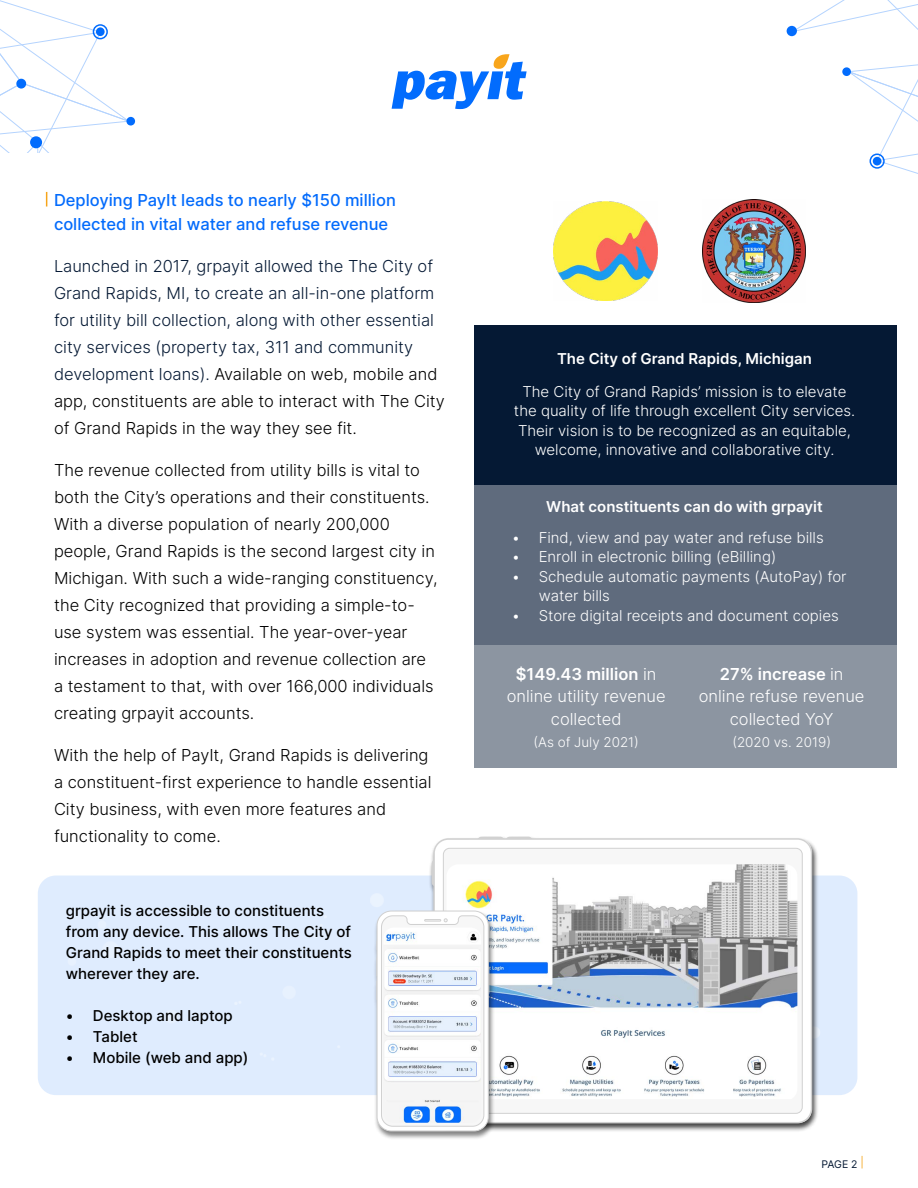
<style>
.page{position:relative;width:918px;height:1188px;background:#fff}
.page>*{position:absolute;margin:0;border:0;box-sizing:border-box;transform-origin:0 0}
.t1{font:300 16.5px/27px "Inter";color:#000}
.t2{font:300 16.5px/27px "Inter";color:#051934}
.t3{font:300 16.5px/22.5px "Inter";color:#fff;text-align:center}
.t4{font:500 16.5px/24px "Inter";color:#036bfc}
.t5{font:300 15px/19.5px "Inter";color:#fff;text-align:center}
.t6{font:500 15px/21px "Inter";color:#000}
.t7{font:600 15px "Inter";color:#fff}
.t8{font:300 13.5px "Inter";color:#fff}
.t9{font:10.5px "Inter";color:#051934}
.s1{color:#000}
.s2{font-weight:600}
.s3{color:#f6a51b}
</style>
<div class="page">
<svg style="left:392px;top:54px;width:135px;height:55px"></svg>
<svg style="left:786px;top:0;width:132px;height:174px"></svg>
<div style="left:787px;top:26px;width:10px;height:10px;background:#026cfd;border-radius:50%"></div>
<div style="left:842px;top:67px;width:9px;height:9px;background:#026cfd;border-radius:50%"></div>
<div style="left:870px;top:154px;width:15px;height:15px;border:1px solid #026cfd;border-radius:50%"></div>
<div style="left:873px;top:157px;width:8px;height:8px;background:#026cfd;border-radius:50%"></div>
<svg style="left:0;top:0;width:136px;height:152px"></svg>
<div style="left:126px;top:117px;width:9px;height:9px;background:#026cfd;border-radius:50%"></div>
<div style="left:16px;top:79px;width:10px;height:10px;background:#026cfd;border-radius:50%"></div>
<div style="left:30px;top:136px;width:12px;height:12px;background:#026cfd;border-radius:50%"></div>
<div style="left:93px;top:24px;width:15px;height:15px;border:1px solid #026cfd;border-radius:50%"></div>
<div style="left:96px;top:27px;width:9px;height:9px;background:#026cfd;border-radius:50%"></div>
<div style="left:474px;top:485px;width:422px;height:160px;background:#5f6b7d"></div>
<svg style="left:46px;top:192px;width:1px;height:15px"></svg>
<div style="left:474px;top:325px;width:422px;height:160px;background:#051934"></div>
<img style="left:553px;top:201px;width:105px;height:100px">
<img style="left:703px;top:199px;width:103px;height:103px">
<div style="left:474px;top:645px;width:422px;height:123px;background:#8c95a1"></div>
<div style="left:429px;top:836px;width:390px;height:297px;background:#000;opacity:.75"></div>
<div style="left:432px;top:860px;width:7px;height:26px;background:#d1d1d1;border-radius:4px"></div>
<svg style="left:506px;top:837px;width:26px;height:1px"></svg>
<div style="left:478px;top:837px;width:26px;height:7px;background:#d1d1d1;border-radius:4px"></div>
<svg style="left:433px;top:838px;width:379px;height:285px"></svg>
<img style="left:447px;top:864px;width:350px;height:235px">
<div style="left:373px;top:910px;width:123px;height:230px;background:#000;opacity:.48"></div>
<svg style="left:376px;top:908px;width:114px;height:219px"></svg>
<img style="left:383px;top:928px;width:98px;height:195px">
<p class="t4" style="left:54px;top:188px;width:343px">Deploying PayIt leads to nearly $150 million collected in vital water and refuse revenue</p>
<p class="t2" style="left:54px;top:252px;width:392px">Launched in 2017, grpayit allowed the The City of Grand Rapids, MI, to create an all-in-one platform for utility bill collection, along with other essential city services (property tax, 311 and community development loans). <span class="s1">Available on web, mobile and app, constituents are able to interact with The City of Grand Rapids in the way they see fit.</span></p>
<p class="t1" style="left:54px;top:456px;width:385px">The revenue collected from utility bills is vital to both the City’s operations and their constituents.<br>With a diverse population of nearly 200,000 people, Grand Rapids is the second largest city in Michigan. With such a wide-ranging constituency, the City recognized that providing a simple-to&shy;use system was essential. The year-over-year increases in adoption and revenue collection are a testament to that, with over 166,000 individuals creating grpayit accounts.</p>
<p class="t1" style="left:54px;top:741px;width:379px">With the help of PayIt, Grand Rapids is delivering a constituent-first experience to handle essential City business, with even more features and functionality to come.</p>
<p class="t6" style="left:66px;top:899px;width:287px">grpayit is accessible to constituents from any device. This allows The City of Grand Rapids to meet their constituents wherever they are.</p>
<p class="t6" style="left:66px;top:1004px;width:168px">• Desktop and laptop</p>
<p class="t6" style="left:66px;top:1025px;width:73px">• Tablet</p>
<p class="t6" style="left:66px;top:1046px;width:184px">• Mobile (web and app)</p>
<p class="t7" style="left:557px;top:347px;width:256px">The City of Grand Rapids, Michigan</p>
<p class="t5" style="left:514px;top:381px;width:343px">The City of Grand Rapids’ mission is to elevate the quality of life through excellent City services.<br>Their vision is to be recognized as an equitable, welcome, innovative and collaborative city.</p>
<p class="t7" style="left:546px;top:496px;width:278px">What constituents can do with grpayit</p>
<p class="t5" style="left:512px;top:527px;width:314px">• Find, view and pay water and refuse bills</p>
<p class="t5" style="left:512px;top:547px;width:266px">• Enroll in electronic billing (eBilling)</p>
<p class="t5" style="left:539px;top:566px;width:309px;text-align:left;text-indent:-27px">• Schedule automatic payments (AutoPay) for water bills</p>
<p class="t5" style="left:512px;top:605px;width:329px">• Store digital receipts and document copies</p>
<p class="t3" style="left:507px;top:662px;width:160px"><span class="s2">$149.43 million</span> in online utility revenue collected</p>
<p class="t8" style="left:533px;top:733px;width:107px">(As of July 2021)</p>
<p class="t3" style="left:699px;top:662px;width:167px"><span class="s2">27% increase</span> in online refuse revenue collected YoY</p>
<p class="t8" style="left:732px;top:733px;width:100px">(2020 vs. 2019)</p>
<p class="t9" style="left:822px;top:1156px;width:44px">PAGE 2 <span class="s3">|</span></p>
</div>
